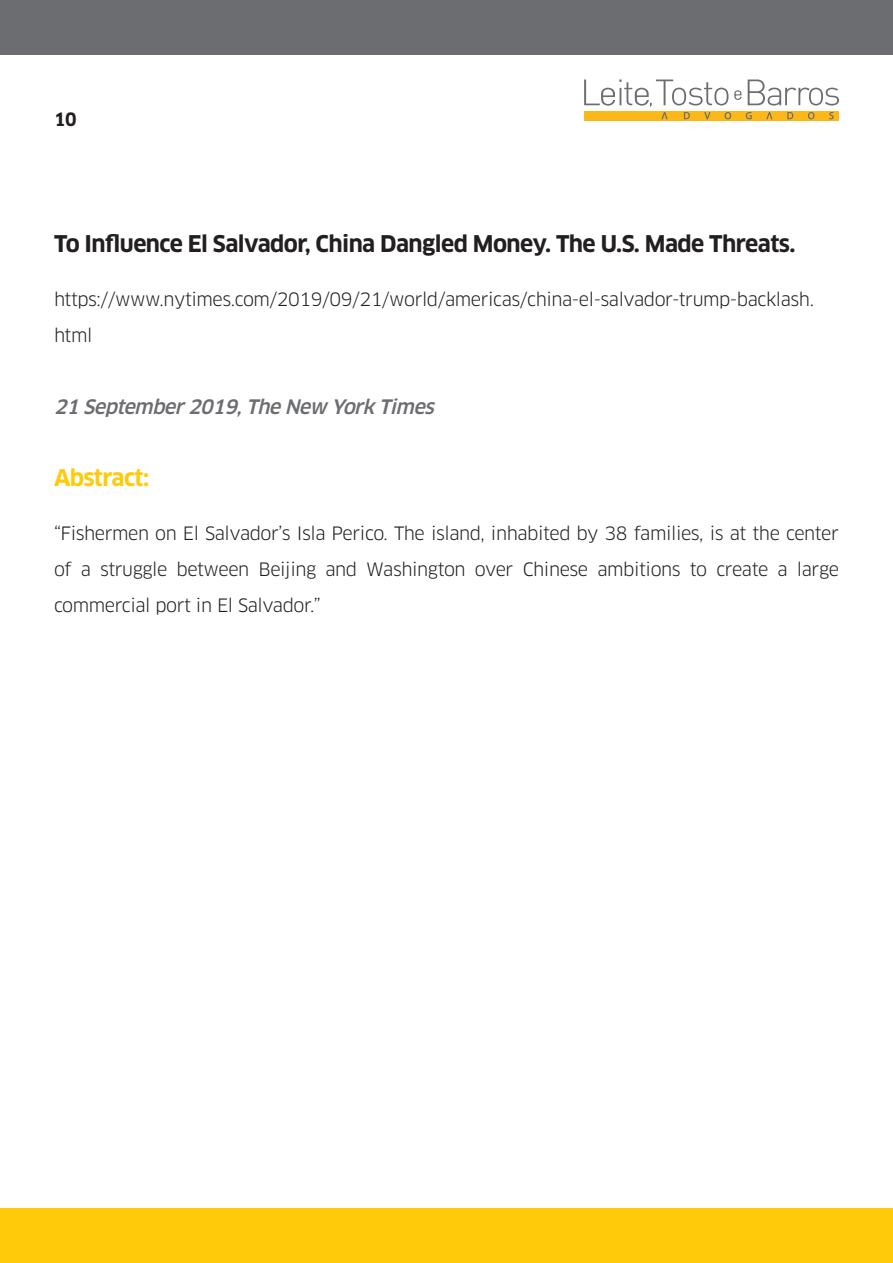
<style>
.page{position:relative;width:893px;height:1263px;background:#fff}
.page>*{position:absolute;margin:0;border:0;box-sizing:border-box;transform-origin:0 0}
.t1{font:700 22.5px "Clan OT";letter-spacing:-.025em;color:#231f20}
.t2{font:700 22.5px "Clan OT";letter-spacing:-.025em;color:#feca0a}
.t3{font:italic 500 19.5px "Clan OT";color:#6c6d70}
.t4{font:18px/36px "Clan OT";letter-spacing:-.025em;color:#231f20}
.t5{font:700 18px "Clan OT";color:#231f20}
</style>
<div class="page">
<div style="left:0;top:1209px;width:893px;height:54px;background:#feca0a"></div>
<div style="left:0;top:0;width:893px;height:54px;background:#6c6d70"></div>
<div style="left:584px;top:111px;width:255px;height:10px;background:#fcb818"></div>
<svg style="left:584px;top:80px;width:255px;height:39px"></svg>
<p class="t5" style="left:54px;top:109px;width:24px">10</p>
<p class="t1" style="left:54px;top:231px;width:743px">To Influence El Salvador, China Dangled Money. The U.S. Made Threats.</p>
<p class="t4" style="left:54px;top:281px;width:761px">https://www.nytimes.com/2019/09/21/world/americas/china-el-salvador-trump-backlash. html</p>
<p class="t3" style="left:54px;top:395px;width:387px">21 September2019,The New York Times</p>
<p class="t2" style="left:54px;top:465px;width:97px">Abstract:</p>
<p class="t4" style="left:54px;top:515px;width:786px;text-align:justify">“Fishermen on El Salvador’s Isla Perico. The island, inhabited by 38 families, is at the center of a struggle between Beijing and Washington over Chinese ambitions to create a large commercial port in El Salvador.”</p>
</div>
